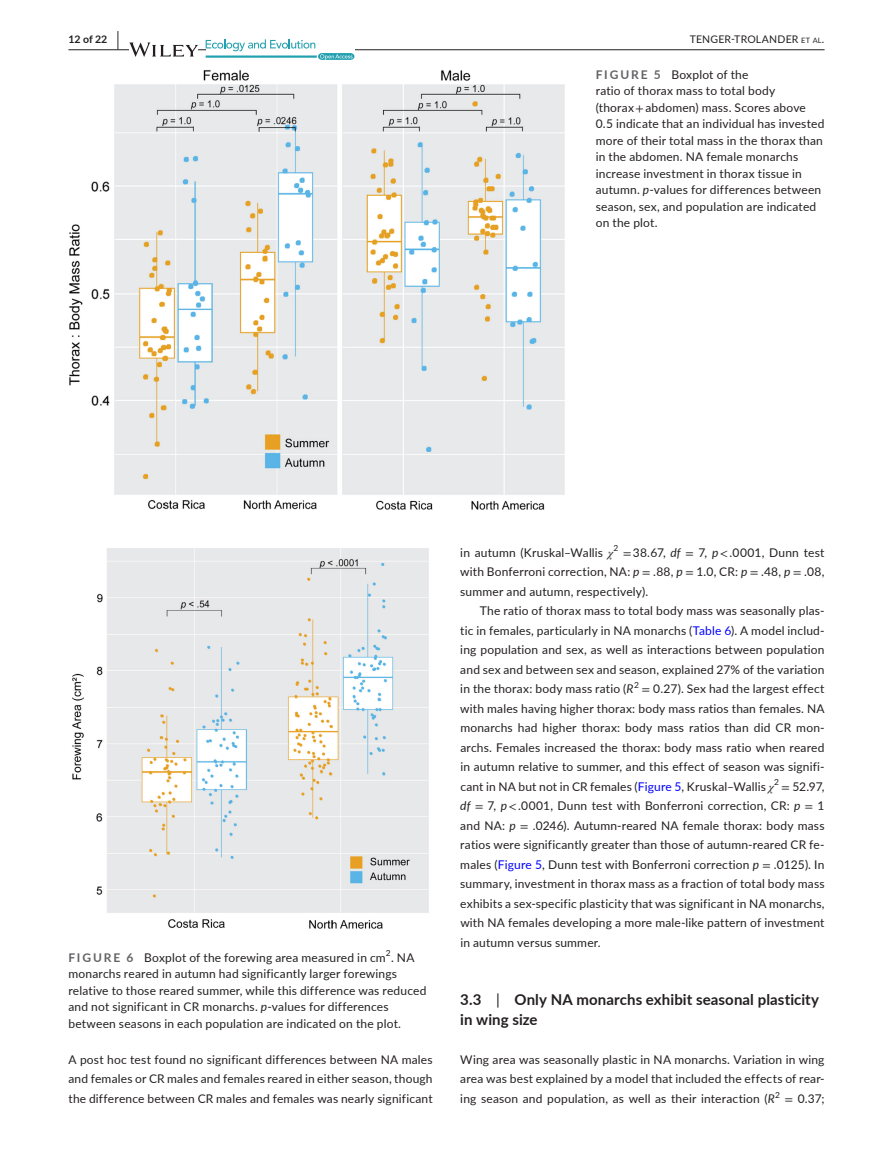
<style>
.page{position:relative;width:893px;height:1174px;background:#fff}
.page>*{position:absolute;margin:0;border:0;box-sizing:border-box;transform-origin:0 0}
.t1{font:700 15px/19.5px "Lato";letter-spacing:.005em;color:#231f20}
.t2{font:12px/19.5px "Lato";letter-spacing:.015em;color:#231f20;text-align:justify}
.t3{font:10.5px "Lato";letter-spacing:.02em;color:#231f20}
.t4{font:700 10.5px "Lato";color:#231f20}
.t5{font:8.4px "Lato";color:#231f20}
.s1{font-size:19.5px}
.s2{font-size:7.35px}
.s3{font-weight:700;color:#636366}
.s4{font-family:"STIX"}
.s5{font-style:italic}
.s6{font-family:"STIX";font-style:italic}
.s7{color:#00f}
.s8{font-weight:400}
</style>
<div class="page">
<hr style="left:68px;top:49px;width:756px;height:1px;background:#231f20">
<svg style="left:129px;top:42px;width:69px;height:15px"></svg>
<svg style="left:206px;top:39px;width:148px;height:21px"></svg>
<img style="left:69px;top:70px;width:496px;height:440px">
<img style="left:72px;top:548px;width:357px;height:381px">
<p class="t4" style="left:68px;top:31px;width:52px">12 of 22 <span class="s1">|</span></p>
<p class="t3" style="left:690px;top:31px;width:136px">TENGER--TROLANDER <span class="s2">et al</span>.</p>
<p class="t2" style="left:596px;top:66px;width:230px;line-height:16.5px;text-align:left"><span class="s3">FIGURE 5</span> Boxplot of the<br>ratio of thorax mass to total body<br>(thorax <span class="s4">+</span> abdomen) mass. Scores above 0.5 indicate that an individual has invested more of their total mass in the thorax than in the abdomen. NA female monarchs increase investment in thorax tissue in autumn. <span class="s5">p</span>-values for differences between season, sex, and population are indicated on the plot.</p>
<p class="t5" style="left:386px;top:947px;width:6px">2</p>
<p class="t2" style="left:68px;top:965px;width:359px;line-height:16.5px;text-align:left">monarchs reared in autumn had significantly larger forewings relative to those reared summer, while this difference was reduced and not significant in CR monarchs. <span class="s5">p</span>-values for differences between seasons in each population are indicated on the plot.</p>
<p class="t2" style="left:68px;top:947px;width:348px"><span class="s3">FIGURE 6</span> Boxplot of the forewing area measured in cm . NA</p>
<p class="t2" style="left:68px;top:1049px;width:366px">A post hoc test found no significant differences between NA males and females or CR males and females reared in either season, though the difference between CR males and females was nearly significant</p>
<p class="t2" style="left:460px;top:542px;width:155px">in autumn (Kruskal–Wallis <span class="s6">χ</span></p>
<p class="t5" style="left:613px;top:542px;width:6px">2</p>
<p class="t2" style="left:460px;top:542px;width:366px;text-indent:163px"><span class="s4">=</span> 38.67, <span class="s5">df</span> <span class="s4">=</span> 7, <span class="s5">p</span><span class="s4">&lt;</span> .0001, Dunn test with Bonferroni correction, NA: <span class="s5">p</span> <span class="s4">=</span> .88, <span class="s5">p</span> <span class="s4">=</span> 1.0, CR: <span class="s5">p</span> <span class="s4">=</span> .48, <span class="s5">p</span> <span class="s4">=</span> .08, summer and autumn, respectively).</p>
<p class="t2" style="left:460px;top:600px;width:366px;text-indent:20px">The ratio of thorax mass to total body mass was seasonally plas&shy;tic in females, particularly in NA monarchs (<span class="s7">Table 6</span>). A model includ&shy;ing population and sex, as well as interactions between population and sex and between sex and season, explained 27% of the variation in the thorax: body mass ratio (<span class="s5">R</span></p>
<p class="t5" style="left:634px;top:679px;width:6px">2</p>
<p class="t2" style="left:460px;top:678px;width:366px;text-indent:182px"><span class="s4">=</span> 0.27). Sex had the largest effect with males having higher thorax: body mass ratios than females. NA monarchs had higher thorax: body mass ratios than did CR mon&shy;archs. Females increased the thorax: body mass ratio when reared in autumn relative to summer, and this effect of season was signifi&shy;cant in NA but not in CR females (<span class="s7">Figure 5</span>, Kruskal–Wallis <span class="s6">χ</span></p>
<p class="t5" style="left:774px;top:776px;width:6px">2</p>
<p class="t2" style="left:460px;top:776px;width:366px;text-indent:321px"><span class="s4">=</span> 52.97, <span class="s5">df</span> <span class="s4">=</span> 7, <span class="s5">p</span><span class="s4">&lt;</span> .0001, Dunn test with Bonferroni correction, CR: <span class="s5">p</span> <span class="s4">=</span> 1 and NA: <span class="s5">p</span> <span class="s4">=</span> .0246). Autumn-reared NA female thorax: body mass ratios were significantly greater than those of autumn-reared CR fe&shy;males (<span class="s7">Figure 5</span>, Dunn test with Bonferroni correction <span class="s5">p</span> <span class="s4">=</span> .0125). In summary, investment in thorax mass as a fraction of total body mass exhibits a sex-specific plasticity that was significant in NA monarchs, with NA females developing a more male-like pattern of investment in autumn versus summer.</p>
<p class="t1" style="left:460px;top:989px;width:360px">3.3 <span class="s8">|</span> Only NA monarchs exhibit seasonal plasticity in wing size</p>
<p class="t2" style="left:460px;top:1049px;width:366px">Wing area was seasonally plastic in NA monarchs. Variation in wing area was best explained by a model that included the effects of rear&shy;ing season and population, as well as their interaction (<span class="s5">R</span><sup>2</sup> <span class="s4">=</span> 0.37;</p>
</div>
